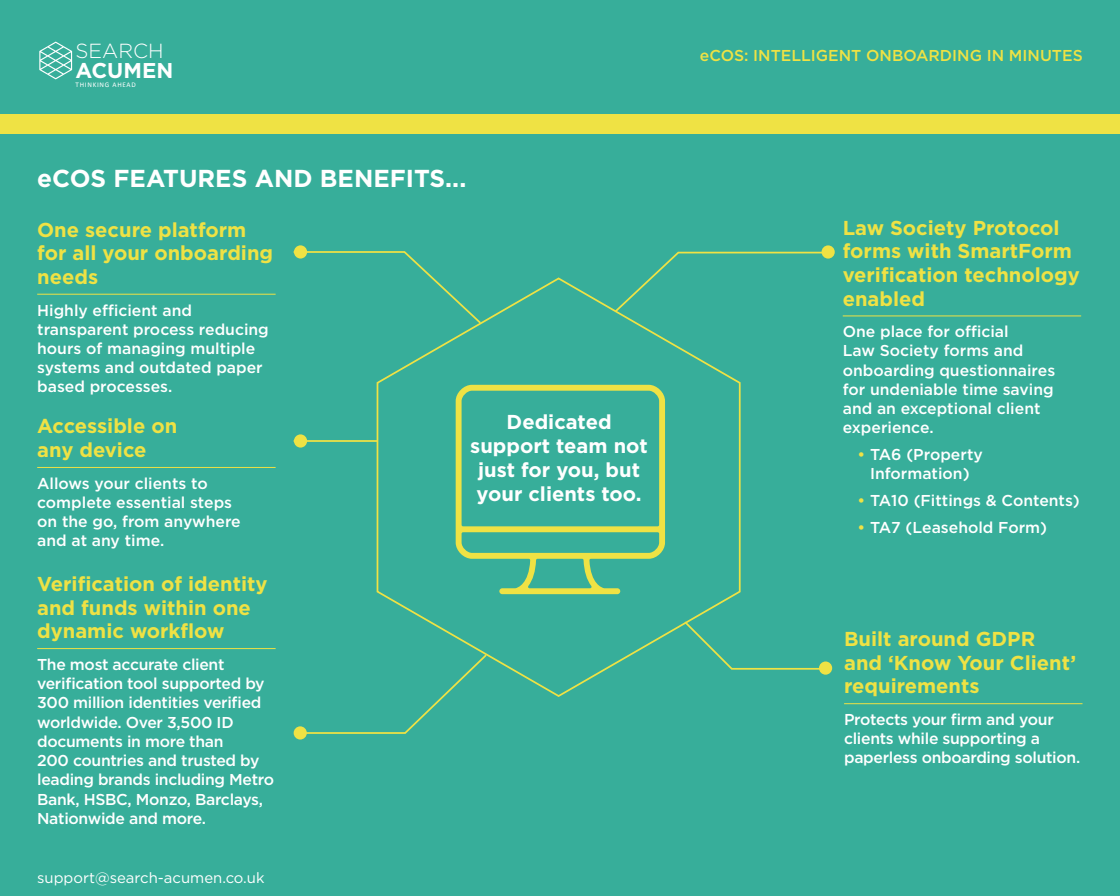
<style>
.page{position:relative;width:1120px;height:896px;background:#fff}
.page>*{position:absolute;margin:0;border:0;box-sizing:border-box;transform-origin:0 0}
.t1{font:700 24.5px "Gotham";color:#fff}
.t2{font:700 21.35px "Gotham";color:#fff}
.t3{font:300 20.39px "Gotham";color:#fff}
.t4{font:700 20.12px/23.6px "Gotham";color:#efe244}
.t5{font:700 20.12px/24.2px "Gotham";color:#fff;text-align:center}
.t6{font:500 15.75px/19.2px "Gotham";letter-spacing:-.015em;color:#fff}
.t7{font:500 15.75px "Gotham";color:#efe244}
.t8{font:14.88px "Gotham";color:#fff}
.t9{font:7.09px "Calibri";letter-spacing:.1em;color:#fff}
.s1{color:#efe244}
</style>
<div class="page">
<div style="left:0;top:110px;width:1120px;height:786px;background:#37ae9a"></div>
<div style="left:0;top:0;width:1120px;height:124px;background:#37ae9a"></div>
<div style="left:0;top:114px;width:1120px;height:20px;background:#efe244"></div>
<svg style="left:39px;top:42px;width:33px;height:37px"></svg>
<svg style="left:376px;top:277px;width:365px;height:420px"></svg>
<hr style="left:37px;top:294px;width:239px;height:1px;background:#efe244">
<hr style="left:37px;top:467px;width:239px;height:1px;background:#efe244">
<hr style="left:37px;top:648px;width:239px;height:1px;background:#efe244">
<hr style="left:843px;top:315px;width:238px;height:1px;background:#efe244">
<hr style="left:844px;top:703px;width:239px;height:1px;background:#efe244">
<svg style="left:293px;top:251px;width:190px;height:74px"></svg>
<hr style="left:294px;top:440px;width:84px;height:2px;background:#efe244">
<svg style="left:293px;top:653px;width:196px;height:82px"></svg>
<div style="left:294px;top:726px;width:13px;height:14px;background:#efe244;border-radius:50%"></div>
<div style="left:294px;top:434px;width:13px;height:14px;background:#efe244;border-radius:50%"></div>
<div style="left:294px;top:245px;width:13px;height:14px;background:#efe244;border-radius:50%"></div>
<svg style="left:613px;top:251px;width:211px;height:63px"></svg>
<div style="left:822px;top:245px;width:13px;height:14px;background:#efe244;border-radius:50%"></div>
<svg style="left:683px;top:620px;width:138px;height:51px"></svg>
<div style="left:819px;top:661px;width:13px;height:14px;background:#efe244;border-radius:50%"></div>
<svg style="left:456px;top:385px;width:209px;height:209px"></svg>
<p class="t3" style="left:76px;top:38px;width:90px">SEARCH</p>
<h2 class="t2" style="left:76px;top:56px;width:99px">ACUMEN</h2>
<p class="t9" style="left:76px;top:79px;width:62px">THINKING AHEAD</p>
<h1 class="t1" style="left:37px;top:162px;width:431px">eCOS FEATURES AND BENEFITS...</h1>
<p class="t4" style="left:37px;top:218px;width:237px">One secure platform for all your onboarding needs</p>
<p class="t6" style="left:37px;top:300px;width:233px">Highly efficient and transparent process reducing hours of managing multiple systems and outdated paper based processes.</p>
<p class="t4" style="left:37px;top:414px;width:142px">Accessible on any device</p>
<p class="t6" style="left:37px;top:473px;width:205px">Allows your clients to complete essential steps on the go, from anywhere and at any time.</p>
<p class="t4" style="left:37px;top:572px;width:232px">Verification of identity and funds within one dynamic workflow</p>
<p class="t6" style="left:37px;top:654px;width:239px">The most accurate client verification tool supported by<br>300 million identities verified worldwide. Over 3,500 ID documents in more than<br>200 countries and trusted by leading brands including Metro<br>Bank, HSBC, Monzo, Barclays,<br>Nationwide and more.</p>
<p class="t8" style="left:37px;top:869px;width:229px">support@search-acumen.co.uk</p>
<p class="t5" style="left:470px;top:409px;width:179px">Dedicated support team not just for you, but your clients too.</p>
<p class="t7" style="left:700px;top:46px;width:384px">eCOS: INTELLIGENT ONBOARDING IN MINUTES</p>
<p class="t4" style="left:843px;top:216px;width:239px">Law Society Protocol forms with SmartForm verification technology enabled</p>
<p class="t6" style="left:843px;top:322px;width:214px">One place for official<br>Law Society forms and onboarding questionnaires for undeniable time saving and an exceptional client experience.</p>
<p class="t6" style="left:858px;top:445px;width:127px;text-align:center"><span class="s1">•</span> TA6 (Property<br>Information)</p>
<p class="t6" style="left:858px;top:491px;width:224px"><span class="s1">•</span> TA10 (Fittings &amp; Contents)</p>
<p class="t6" style="left:858px;top:517px;width:191px"><span class="s1">•</span> TA7 (Leasehold Form)</p>
<p class="t4" style="left:844px;top:627px;width:234px">Built around GDPR and ‘Know Your Client’ requirements</p>
<p class="t6" style="left:844px;top:710px;width:238px">Protects your firm and your clients while supporting a paperless onboarding solution.</p>
</div>
